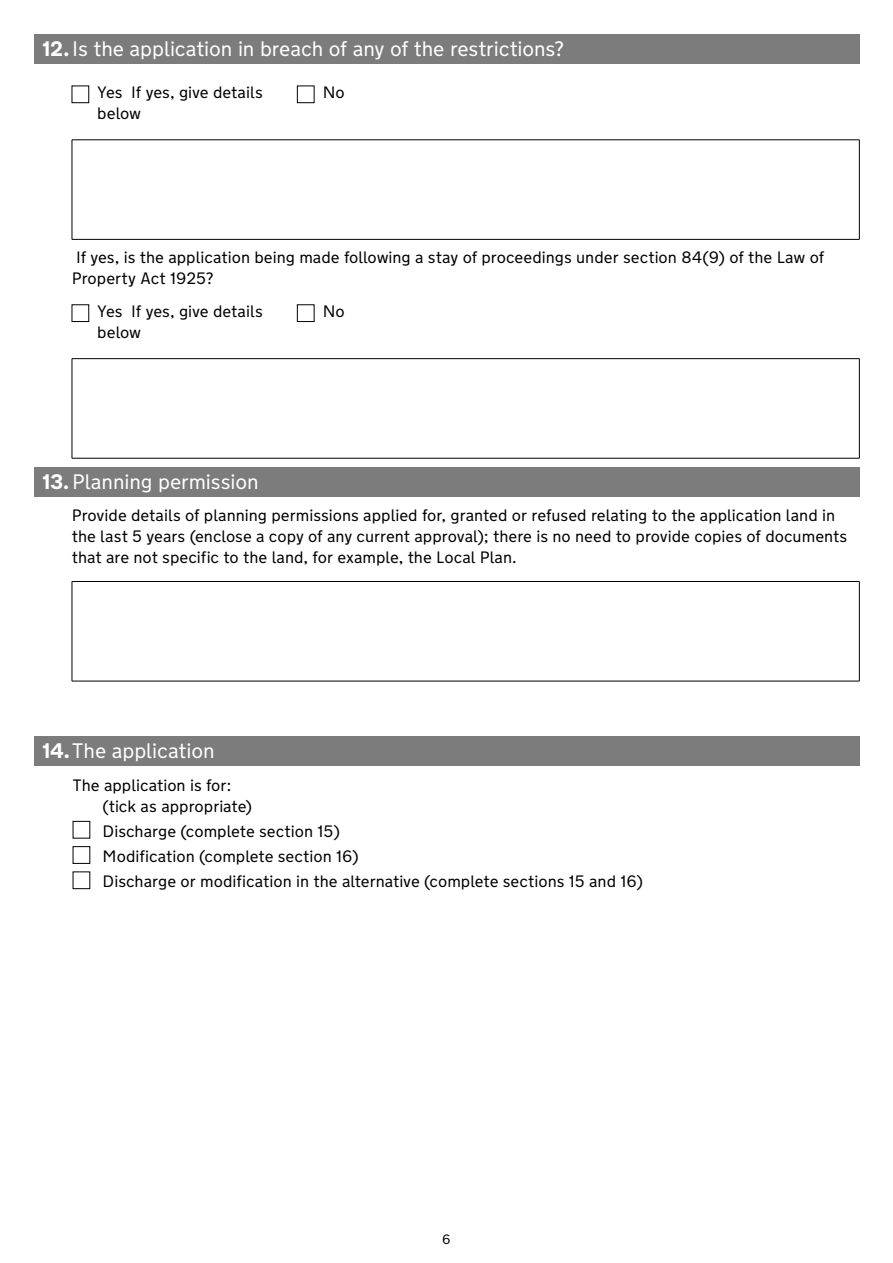
<style>
.page{position:relative;width:893px;height:1263px;background:#fff}
.page>*{position:absolute;margin:0;border:0;box-sizing:border-box;transform-origin:0 0}
.t1{font:300 21px "NTA";letter-spacing:-.005em;color:#fff}
.t2{font:300 16.5px/21px "NTA";color:#000}
.t3{font:300 13.5px "NTA";color:#000}
.s1{font-weight:700}
</style>
<div class="page">
<div style="left:34px;top:34px;width:825px;height:30px;background:#7c7c7c"></div>
<div style="left:72px;top:86px;width:17px;height:17px;border:1px solid #000"></div>
<div style="left:297px;top:86px;width:17px;height:17px;border:1px solid #000"></div>
<hr style="left:72px;top:140px;width:787px;height:1px;background:#000">
<hr style="left:72px;top:140px;width:1px;height:99px;background:#000">
<hr style="left:859px;top:140px;width:1px;height:99px;background:#000">
<hr style="left:72px;top:239px;width:787px;height:1px;background:#000">
<div style="left:297px;top:305px;width:17px;height:17px;border:1px solid #000"></div>
<hr style="left:72px;top:358px;width:787px;height:1px;background:#000">
<hr style="left:72px;top:359px;width:1px;height:99px;background:#000">
<hr style="left:859px;top:359px;width:1px;height:99px;background:#000">
<hr style="left:72px;top:458px;width:787px;height:1px;background:#000">
<div style="left:34px;top:467px;width:825px;height:29px;background:#7c7c7c"></div>
<hr style="left:72px;top:581px;width:787px;height:1px;background:#000">
<hr style="left:72px;top:582px;width:1px;height:99px;background:#000">
<hr style="left:859px;top:582px;width:1px;height:99px;background:#000">
<hr style="left:72px;top:681px;width:787px;height:1px;background:#000">
<div style="left:34px;top:736px;width:825px;height:29px;background:#7c7c7c"></div>
<div style="left:73px;top:821px;width:17px;height:17px;border:1px solid #000"></div>
<div style="left:73px;top:872px;width:17px;height:17px;border:1px solid #000"></div>
<p class="t1" style="left:43px;top:36px;width:523px"><span class="s1">12.</span>Is the application in breach of any of the restrictions?</p>
<p class="t2" style="left:97px;top:82px;width:167px">Yes If yes, give details below</p>
<p class="t2" style="left:323px;top:82px;width:24px">No</p>
<p class="t2" style="left:72px;top:247px;width:754px">If yes, is the application being made following a stay of proceedings under section 84(9) of the Law of<br>Property Act 1925?</p>
<p class="t2" style="left:97px;top:300px;width:167px">Yes If yes, give details below</p>
<p class="t2" style="left:323px;top:300px;width:24px">No</p>
<p class="t1" style="left:43px;top:469px;width:218px"><span class="s1">13.</span>Planning permission</p>
<p class="t2" style="left:72px;top:504px;width:777px">Provide details of planning permissions applied for, granted or refused relating to the application land in the last 5 years (enclose a copy of any current approval); there is no need to provide copies of documents that are not specific to the land, for example, the Local Plan.</p>
<p class="t1" style="left:43px;top:738px;width:174px"><span class="s1">14.</span>The application</p>
<p class="t2" style="left:103px;top:774px;width:151px;text-indent:-30px">The application is for: (tick as appropriate)</p>
<p class="t2" style="left:103px;top:820px;width:239px">Discharge (complete section 15)</p>
<p class="t2" style="left:103px;top:846px;width:258px">Modification (complete section 16)</p>
<p class="t2" style="left:103px;top:871px;width:542px">Discharge or modification in the alternative (complete sections 15 and 16)</p>
<p class="t3" style="left:442px;top:1232px;width:10px">6</p>
</div>
